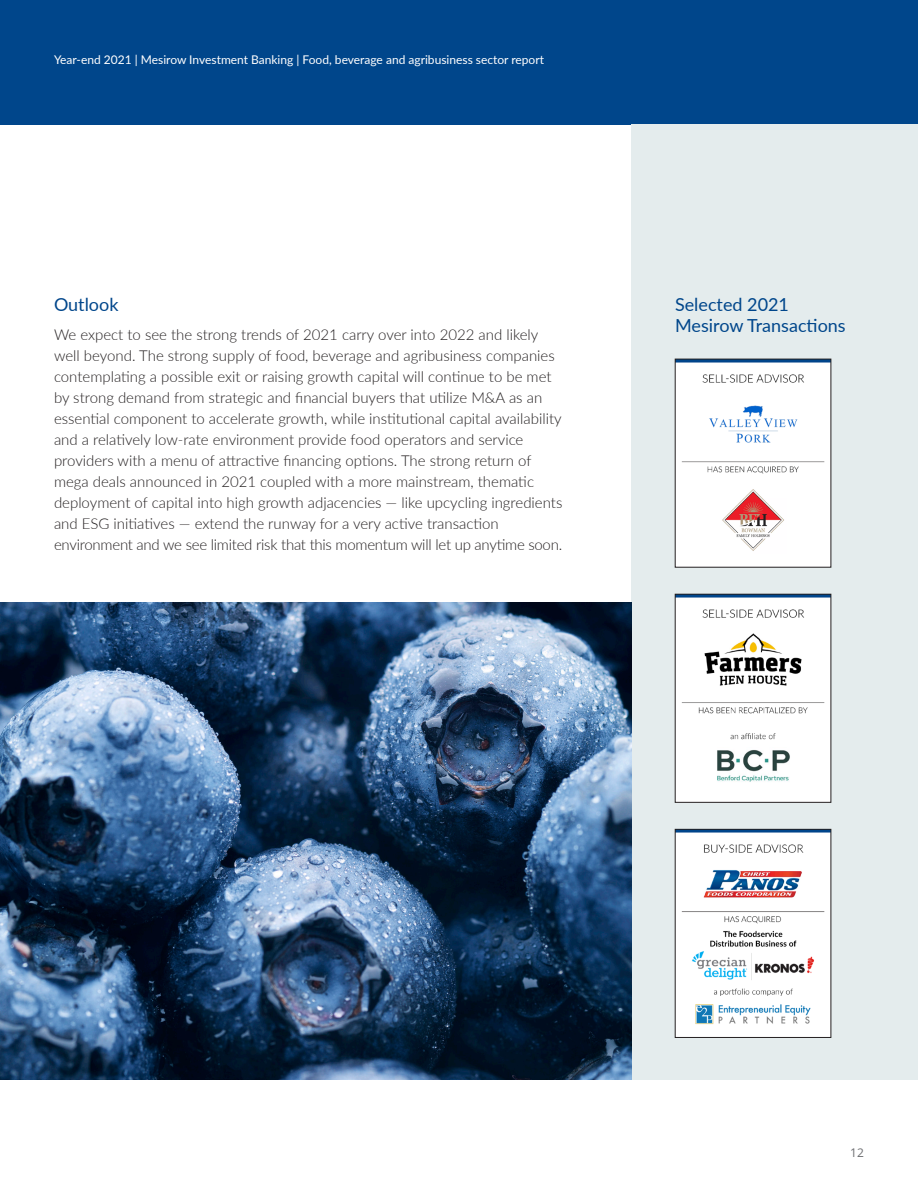
<style>
.page{position:relative;width:918px;height:1188px;background:#fff}
.page>*{position:absolute;margin:0;border:0;box-sizing:border-box;transform-origin:0 0}
._3_Subhead_L1{font:18px/21px "Lato";color:#00468b}
._3_Body{font:300 15px/21px "Lato";color:#231f20}
.t1{font:12px "Lato";color:#fff}
.t2{font:12px "Open Sans";color:#6c6d70}
</style>
<div class="page">
<div style="left:0;top:0;width:918px;height:124px;background:#00468b"></div>
<div style="left:632px;top:124px;width:286px;height:956px;background:#e4eced"></div>
<svg style="left:675px;top:359px;width:156px;height:209px;background:#eeecee"></svg>
<svg style="left:675px;top:594px;width:156px;height:209px;background:#e4e5e5"></svg>
<svg style="left:675px;top:829px;width:156px;height:209px;background:#e1e2e5"></svg>
<img style="left:0;top:602px;width:632px;height:478px">
<p class="t1" style="left:54px;top:51px;width:492px">Year-end 2021 | Mesirow Investment Banking | Food, beverage and agribusiness sector report</p>
<p class="_3_Subhead_L1" style="left:54px;top:294px;width:66px">Outlook</p>
<p class="_3_Body" style="left:54px;top:324px;width:510px">We expect to see the strong trends of 2021 carry over into 2022 and likely well beyond. The strong supply of food, beverage and agribusiness companies contemplating a possible exit or raising growth capital will continue to be met by strong demand from strategic and financial buyers that utilize M&amp;A as an essential component to accelerate growth, while institutional capital availability and a relatively low-rate environment provide food operators and service providers with a menu of attractive financing options. The strong return of mega deals announced in 2021 coupled with a more mainstream, thematic deployment of capital into high growth adjacencies — like upcycling ingredients and ESG initiatives — extend the runway for a very active transaction environment and we see limited risk that this momentum will let up anytime soon.</p>
<p class="_3_Subhead_L1" style="left:675px;top:294px;width:172px">Selected 2021<br>Mesirow Transactions</p>
<p class="t2" style="left:850px;top:1144px;width:15px">12</p>
</div>
